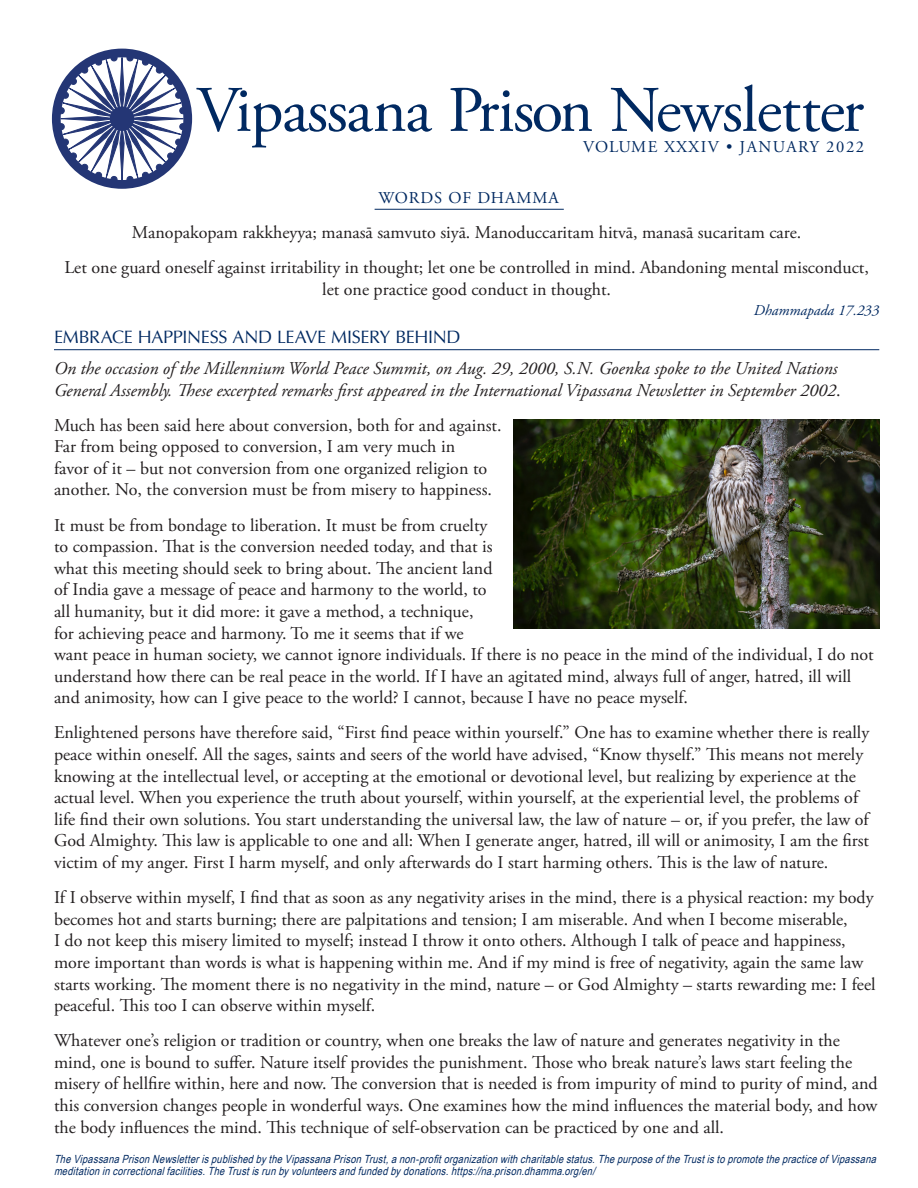
<style>
.page{position:relative;width:918px;height:1188px;background:#fff}
.page>*{position:absolute;margin:0;border:0;box-sizing:border-box;transform-origin:0 0}
.masthead{font:64.8px "Adobe Garamond Pro";letter-spacing:-.02em;color:#002961}
.body{font:18px/21.6px "Adobe Garamond Pro";color:#231f20}
.body-2{font:italic 18px/21.6px "Adobe Garamond Pro";color:#231f20}
.body-heading{font:18px "Optima";letter-spacing:-.02em;color:#002961}
.masthead-2{font:16.5px "Adobe Garamond Pro";letter-spacing:.09em;color:#002961}
.Words_of_Dhamma_the{font:16.5px "Adobe Garamond Pro";letter-spacing:.06em;color:#002961}
.body-3{font:italic 15px "Adobe Garamond Pro";color:#002961}
.sidebar{font:italic 11.25px/12px "Arial Narrow";color:#002961}
.s1{font-style:normal}
</style>
<div class="page">
<svg style="left:52px;top:49px;width:140px;height:140px"></svg>
<hr style="left:375px;top:209px;width:189px;height:1px;background:#002961">
<hr style="left:54px;top:349px;width:825px;height:1px;background:#002961">
<img style="left:513px;top:419px;width:366px;height:209px">
<p class="masthead" style="left:197px;top:71px;width:669px">Vipassana Prison Newsletter</p>
<p class="masthead-2" style="left:583px;top:137px;width:282px">VOLUME XXXIV • JANUARY 2022</p>
<p class="Words_of_Dhamma_the" style="left:378px;top:188px;width:182px">WORDS OF DHAMMA</p>
<p class="body" style="left:132px;top:223px;width:671px">Manopakopam rakkheyya; manasā samvuto siyā. Manoduccaritam hitvā, manasā sucaritam care.</p>
<p class="body" style="left:64px;top:258px;width:806px;text-align:center">Let one guard oneself against irritability in thought; let one be controlled in mind. Abandoning mental misconduct, let one practice good conduct in thought.</p>
<p class="body-3" style="left:754px;top:301px;width:127px">Dhammapada 17.233</p>
<p class="body-heading" style="left:54px;top:327px;width:408px">EMBRACE HAPPINESS AND LEAVE MISERY BEHIND</p>
<p class="body-2" style="left:54px;top:358px;width:788px">On the occasion of the Millennium World Peace Summit, on Aug. 29, 2000, S.N. Goenka spoke to the United Nations<br>General Assembly. These excerpted remarks first appeared in the International Vipassana Newsletter in September 2002<span class="s1">.</span></p>
<p class="body" style="left:54px;top:415px;width:449px">Much has been said here about conversion, both for and against.<br>Far from being opposed to conversion, I am very much in<br>favor of it – but not conversion from one organized religion to another. No, the conversion must be from misery to happiness.</p>
<p class="body" style="left:54px;top:515px;width:821px">It must be from bondage to liberation. It must be from cruelty<br>to compassion. That is the conversion needed today, and that is<br>what this meeting should seek to bring about. The ancient land<br>of India gave a message of peace and harmony to the world, to<br>all humanity, but it did more: it gave a method, a technique,<br>for achieving peace and harmony. To me it seems that if we<br>want peace in human society, we cannot ignore individuals. If there is no peace in the mind of the individual, I do not understand how there can be real peace in the world. If I have an agitated mind, always full of anger, hatred, ill will and animosity, how can I give peace to the world? I cannot, because I have no peace myself.</p>
<p class="body" style="left:54px;top:723px;width:817px">Enlightened persons have therefore said, “First find peace within yourself.” One has to examine whether there is really peace within oneself. All the sages, saints and seers of the world have advised, “Know thyself.” This means not merely knowing at the intellectual level, or accepting at the emotional or devotional level, but realizing by experience at the actual level. When you experience the truth about yourself, within yourself, at the experiential level, the problems of life find their own solutions. You start understanding the universal law, the law of nature – or, if you prefer, the law of God Almighty. This law is applicable to one and all: When I generate anger, hatred, ill will or animosity, I am the first victim of my anger. First I harm myself, and only afterwards do I start harming others. This is the law of nature.</p>
<p class="body" style="left:54px;top:887px;width:823px">If I observe within myself, I find that as soon as any negativity arises in the mind, there is a physical reaction: my body becomes hot and starts burning; there are palpitations and tension; I am miserable. And when I become miserable,<br>I do not keep this misery limited to myself; instead I throw it onto others. Although I talk of peace and happiness, more important than words is what is happening within me. And if my mind is free of negativity, again the same law starts working. The moment there is no negativity in the mind, nature – or God Almighty – starts rewarding me: I feel peaceful. This too I can observe within myself.</p>
<p class="body" style="left:54px;top:1030px;width:825px">Whatever one’s religion or tradition or country, when one breaks the law of nature and generates negativity in the mind, one is bound to suffer. Nature itself provides the punishment. Those who break nature’s laws start feeling the misery of hellfire within, here and now. The conversion that is needed is from impurity of mind to purity of mind, and this conversion changes people in wonderful ways. One examines how the mind influences the material body, and how the body influences the mind. This technique of self-observation can be practiced by one and all.</p>
<p class="sidebar" style="left:54px;top:1153px;width:827px">TheVipassanaPrisonNewsletterispublishedbytheVipassanaPrisonTrust,anon-profitorganizationwithcharitablestatus.ThepurposeoftheTrustistopromotethepracticeofVipassana meditationincorrectionalfacilities.TheTrustisrunbyvolunteersandfundedbydonations.https://na.prison.dhamma.org/en/</p>
</div>
